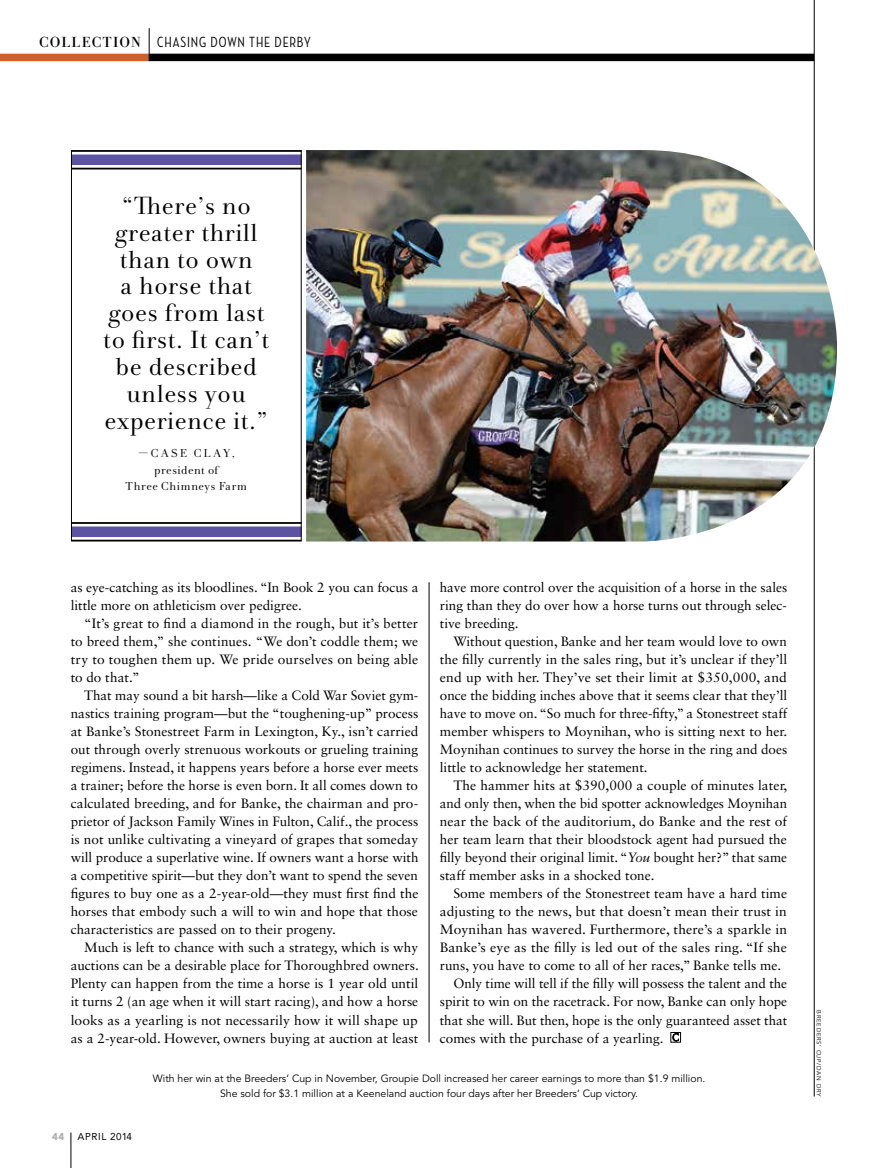
<style>
.page{position:relative;width:878px;height:1168px;background:#fff}
.page>*{position:absolute;margin:0;border:0;box-sizing:border-box;transform-origin:0 0}
.t1{font:25.5px/27px "Andrade Pro";letter-spacing:.02em;color:#000;text-align:center}
.t2{font:500 15px "Neutraface Condensed";letter-spacing:.06em;color:#000}
.t3{font:13.5px/18px "Sabon LT Std";color:#000;text-align:justify}
.t4{font:11.85px/16.6px "Andrade Pro";letter-spacing:.055em;color:#000;text-align:center}
.t5{font:10.5px/15px "Avenir LT Std";color:#000;text-align:center}
.t6{font:9.9px "Avenir LT Std";letter-spacing:.05em;color:#000}
.t7{font:900 9.9px "Avenir LT Std";color:#a7a9ac}
.t8{font:6px "Avenir LT Std";letter-spacing:.125em;color:#000}
.s1{font-family:"Andrade Bold Pro";font-weight:400}
.s2{font-style:italic}
</style>
<div class="page">
<div style="left:149px;top:54px;width:665px;height:7px;background:#000"></div>
<div style="left:0;top:54px;width:149px;height:7px;background:#cc612c"></div>
<hr style="left:149px;top:28px;width:1px;height:33px;background:#000">
<hr style="left:429px;top:582px;width:1px;height:460px;background:#000">
<div style="left:670px;top:1032px;width:10px;height:10px;border:1px solid #000"></div>
<svg style="left:672px;top:1033px;width:6px;height:8px"></svg>
<hr style="left:813px;top:0;width:1px;height:1096px;background:#000">
<img style="left:306px;top:150px;width:531px;height:391px">
<div style="left:71px;top:154px;width:230px;height:11px;background:#5d53a3"></div>
<hr style="left:71px;top:150px;width:230px;height:2px;background:#000">
<hr style="left:71px;top:168px;width:230px;height:1px;background:#000">
<div style="left:71px;top:526px;width:230px;height:11px;background:#5d53a3"></div>
<hr style="left:71px;top:522px;width:230px;height:2px;background:#000">
<hr style="left:71px;top:540px;width:230px;height:1px;background:#000">
<hr style="left:71px;top:150px;width:1px;height:391px;background:#000">
<hr style="left:301px;top:150px;width:1px;height:391px;background:#000">
<hr style="left:71px;top:1132px;width:1px;height:36px;background:#000">
<p class="t2" style="left:39px;top:34px;width:273px"><span class="s1">COLLECTION</span> CHASING DOWN THE DERBY</p>
<h1 class="t1" style="left:103px;top:192px;width:168px">“There’s no greater thrill than to own<br>a horse that goes from last to first. It can’t be described unless you experience it.”</h1>
<p class="t4" style="left:126px;top:445px;width:123px">—Case Clay, president of<br>Three Chimneys Farm</p>
<p class="t3" style="left:71px;top:578px;width:349px">as eye-catching as its bloodlines. “In Book 2 you can focus a little more on athleticism over pedigree.</p>
<p class="t3" style="left:71px;top:614px;width:349px;text-indent:14px">“It’s great to find a diamond in the rough, but it’s better to breed them,” she continues. “We don’t coddle them; we try to toughen them up. We pride ourselves on being able to do that.”</p>
<p class="t3" style="left:71px;top:686px;width:349px;text-indent:14px">That may sound a bit harsh—like a Cold War Soviet gym&shy;nastics training program—but the “toughening-up” process at Banke’s Stonestreet Farm in Lexington, Ky., isn’t carried out through overly strenuous workouts or grueling training regimens. Instead, it happens years before a horse ever meets a trainer; before the horse is even born. It all comes down to calculated breeding, and for Banke, the chairman and pro&shy;prietor of Jackson Family Wines in Fulton, Calif., the process is not unlike cultivating a vineyard of grapes that someday will produce a superlative wine. If owners want a horse with a competitive spirit—but they don’t want to spend the seven figures to buy one as a 2-year-old—they must first find the horses that embody such a will to win and hope that those characteristics are passed on to their progeny.</p>
<p class="t3" style="left:71px;top:938px;width:349px;text-indent:14px">Much is left to chance with such a strategy, which is why auctions can be a desirable place for Thoroughbred owners.<br>Plenty can happen from the time a horse is 1 year old until it turns 2 (an age when it will start racing), and how a horse looks as a yearling is not necessarily how it will shape up as a 2-year-old. However, owners buying at auction at least</p>
<p class="t5" style="left:153px;top:1070px;width:554px">With her win at the Breeders’ Cup in November, Groupie Doll increased her career earnings to more than $1.9 million.<br>She sold for $3.1 million at a Keeneland auction four days after her Breeders’ Cup victory.</p>
<p class="t3" style="left:440px;top:578px;width:349px">have more control over the acquisition of a horse in the sales ring than they do over how a horse turns out through selec&shy;tive breeding.</p>
<p class="t3" style="left:440px;top:632px;width:349px;text-indent:14px">Without question, Banke and her team would love to own the filly currently in the sales ring, but it’s unclear if they’ll end up with her. They’ve set their limit at $350,000, and once the bidding inches above that it seems clear that they’ll have to move on. “So much for three-fifty,” a Stonestreet staff member whispers to Moynihan, who is sitting next to her.<br>Moynihan continues to survey the horse in the ring and does little to acknowledge her statement.</p>
<p class="t3" style="left:440px;top:776px;width:349px;text-indent:14px">The hammer hits at $390,000 a couple of minutes later, and only then, when the bid spotter acknowledges Moynihan near the back of the auditorium, do Banke and the rest of her team learn that their bloodstock agent had pursued the filly beyond their original limit. “<span class="s2">You</span> bought her?” that same staff member asks in a shocked tone.</p>
<p class="t3" style="left:453px;top:884px;width:335px">Some members of the Stonestreet team have a hard time</p>
<p class="t3" style="left:440px;top:902px;width:348px">adjusting to the news, but that doesn’t mean their trust in</p>
<p class="t3" style="left:440px;top:920px;width:349px">Moynihan has wavered. Furthermore, there’s a sparkle in</p>
<p class="t3" style="left:440px;top:938px;width:348px">Banke’s eye as the filly is led out of the sales ring. “If she</p>
<p class="t3" style="left:440px;top:956px;width:343px">runs, you have to come to all of her races,” Banke tells me.</p>
<p class="t3" style="left:453px;top:974px;width:335px">Only time will tell if the filly will possess the talent and the</p>
<p class="t3" style="left:440px;top:992px;width:349px">spirit to win on the racetrack. For now, Banke can only hope</p>
<p class="t3" style="left:440px;top:1010px;width:349px">that she will. But then, hope is the only guaranteed asset that</p>
<p class="t3" style="left:440px;top:1028px;width:225px">comes with the purchase of a yearling.</p>
<p class="t7" style="left:52px;top:1130px;width:14px">44</p>
<p class="t6" style="left:77px;top:1130px;width:56px">APRIL 2014</p>
<p class="t8" style="left:822px;top:1010px;width:88px;rotate:90deg">Breeders’ Cup/Dan Dry</p>
</div>
